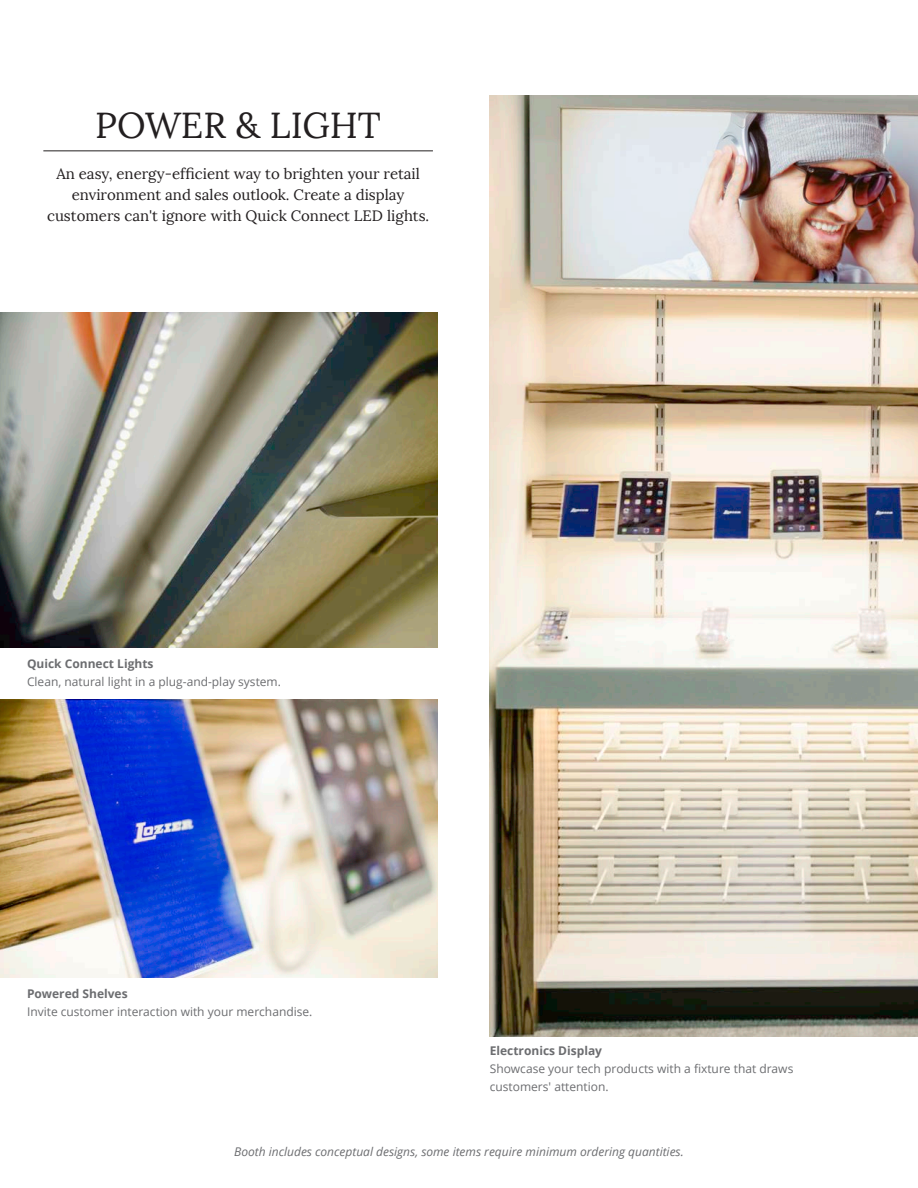
<style>
.page{position:relative;width:918px;height:1188px;background:#fff}
.page>*{position:absolute;margin:0;border:0;box-sizing:border-box;transform-origin:0 0}
.t1{font:36px "Lora";color:#231f20}
.body_copy{font:15px/21px "Lora";color:#231f20;text-align:center}
.captions{font:12px/18px "Open Sans";color:#6c6d70}
.t2{font:italic 12px "Open Sans";color:#6c6d70}
.captions-2{font:700 12px "Open Sans";color:#6c6d70}
</style>
<div class="page">
<hr style="left:43px;top:151px;width:390px;height:1px;background:#231f20">
<img style="left:0;top:699px;width:438px;height:279px">
<img style="left:0;top:313px;width:438px;height:335px">
<img style="left:490px;top:96px;width:428px;height:941px">
<img style="left:563px;top:110px;width:355px;height:175px">
<p class="t1" style="left:95px;top:104px;width:287px">POWER &amp; LIGHT</p>
<p class="body_copy" style="left:47px;top:163px;width:384px">An easy, energy-efficient way to brighten your retail environment and sales outlook. Create a display customers can't ignore with Quick Connect LED lights.</p>
<p class="captions-2" style="left:27px;top:655px;width:128px">Quick Connect Lights</p>
<p class="captions" style="left:27px;top:672px;width:256px">Clean, natural light in a plug-and-play system.</p>
<p class="captions-2" style="left:27px;top:985px;width:102px">Powered Shelves</p>
<p class="captions" style="left:27px;top:1002px;width:287px">Invite customer interaction with your merchandise.</p>
<p class="captions-2" style="left:490px;top:1042px;width:114px">Electronics Display</p>
<p class="captions" style="left:490px;top:1059px;width:305px">Showcase your tech products with a fixture that draws customers' attention.</p>
<p class="t2" style="left:234px;top:1144px;width:451px">Booth includes conceptual designs, some items require minimum ordering quantities.</p>
</div>
